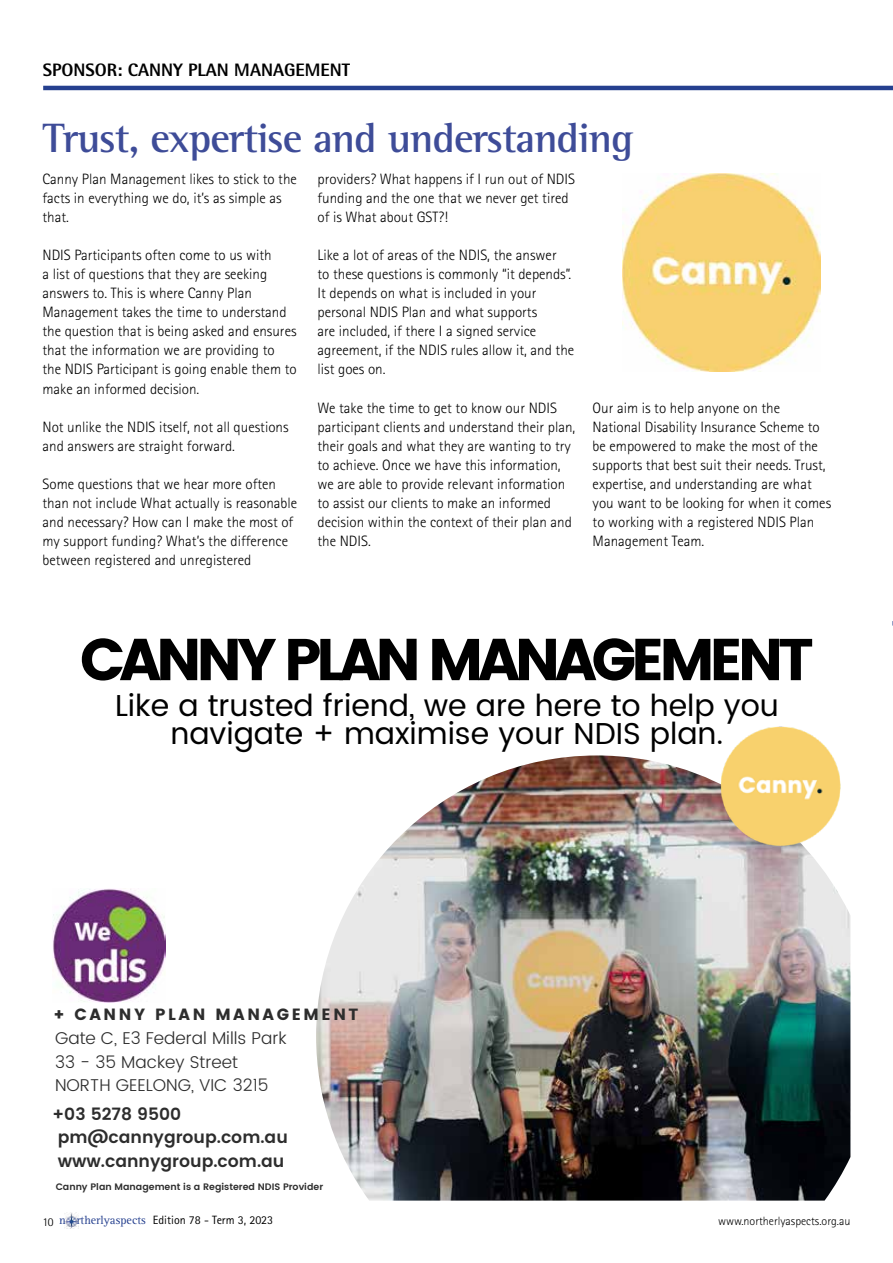
<style>
.page{position:relative;width:893px;height:1263px;background:#fff}
.page>*{position:absolute;margin:0;border:0;box-sizing:border-box;transform-origin:0 0}
.t1{font:58.8px "Poppins";letter-spacing:-.09em;color:#000}
.t2{font:700 42px "Rotis Semi Serif Std";letter-spacing:-.025em;color:#3e4c98}
.t3{font:30.3px/27.8px "Poppins";color:#000;text-align:center}
.t4{font:800 18px "Rotis Semi Sans Std";color:#000}
.t5{font:300 17.1px/23.5px "Poppins";color:#2d2d2d}
.t6{font:600 17.1px/23.5px "Poppins";color:#2d2d2d}
.t7{font:16.2px "Poppins";letter-spacing:.16em;color:#2d2d2d}
.t8{font:300 15px/19px "Rotis Sans Serif Std";color:#000}
.t9{font:12px "Rotis Sans Serif Std";color:#000}
.t10{font:300 12px "Rotis Sans Serif Std";color:#000}
.t11{font:600 9.45px "Poppins";color:#2d2d2d}
.s1{font-family:"Rotis Semi Sans Std";font-weight:300}
.s2{font-family:"Rotis Serif Std";color:#25408f}
</style>
<div class="page">
<img style="left:65px;top:1213px;width:13px;height:15px">
<img style="left:53px;top:889px;width:113px;height:113px">
<img style="left:316px;top:755px;width:534px;height:445px">
<img style="left:709px;top:726px;width:141px;height:132px">
<hr style="left:43px;top:86px;width:850px;height:4px;background:#25408f">
<img style="left:623px;top:174px;width:197px;height:197px">
<p class="t4" style="left:43px;top:59px;width:309px">SPONSOR: CANNY PLAN MANAGEMENT</p>
<h2 class="t2" style="left:43px;top:113px;width:592px">Trust, expertise and understanding</h2>
<p class="t8" style="left:43px;top:169px;width:256px">Canny Plan Management likes to stick to the facts in everything we do, it’s as simple as that.</p>
<p class="t8" style="left:43px;top:246px;width:256px">NDIS Participants often come to us with<br>a list of questions that they are seeking answers to. This is where Canny Plan Management takes the time to understand the question that is being asked and ensures that the information we are providing to the NDIS Participant is going enable them to make an informed decision.</p>
<p class="t8" style="left:43px;top:417px;width:248px">Not unlike the NDIS itself, not all questions and answers are straight forward.</p>
<p class="t8" style="left:43px;top:474px;width:256px">Some questions that we hear more often than not include What actually is reasonable and necessary? How can I make the most of my support funding? What’s the difference between registered and unregistered</p>
<p class="t8" style="left:318px;top:169px;width:259px">providers? What happens if I run out of NDIS funding and the one that we never get tired of is What about GST?!</p>
<p class="t8" style="left:318px;top:246px;width:258px">Like a lot of areas of the NDIS, the answer<br>to these questions is commonly “it depends”.<br>It depends on what is included in your personal NDIS Plan and what supports<br>are included, if there I a signed service agreement, if the NDIS rules allow it, and the list goes on.</p>
<p class="t8" style="left:318px;top:398px;width:259px">We take the time to get to know our NDIS participant clients and understand their plan, their goals and what they are wanting to try to achieve. Once we have this information, we are able to provide relevant information to assist our clients to make an informed decision within the context of their plan and the NDIS.</p>
<p class="t8" style="left:593px;top:398px;width:240px">Our aim is to help anyone on the National Disability Insurance Scheme to be empowered to make the most of the supports that best suit their needs. Trust, expertise, and understanding are what you want to be looking for when it comes to working with a registered NDIS Plan Management Team.</p>
<h1 class="t1" style="left:80px;top:625px;width:735px">CANNY PLAN MANAGEMENT</h1>
<h3 class="t3" style="left:115px;top:693px;width:665px">Like a trusted friend, we are here to help you navigate + maximise your NDIS plan.</h3>
<p class="t7" style="left:54px;top:1005px;width:306px">+ CANNY PLAN MANAGEMENT</p>
<p class="t5" style="left:55px;top:1027px;width:233px">Gate C, E3 Federal Mills Park<br>33 - 35 Mackey Street<br>NORTH GEELONG, VIC 3215</p>
<p class="t6" style="left:53px;top:1102px;width:237px">+03 5278 9500 pm@cannygroup.com.au www.cannygroup.com.au</p>
<p class="t11" style="left:56px;top:1179px;width:269px">Canny Plan Management is a Registered NDIS Provider</p>
<p class="t9" style="left:43px;top:1213px;width:232px"><span class="s1">10</span> <span class="s2">n rtherlyaspects</span> Edition 78 - Term 3, 2023</p>
<p class="t10" style="left:718px;top:1213px;width:134px">www.northerlyaspects.org.au</p>
</div>
